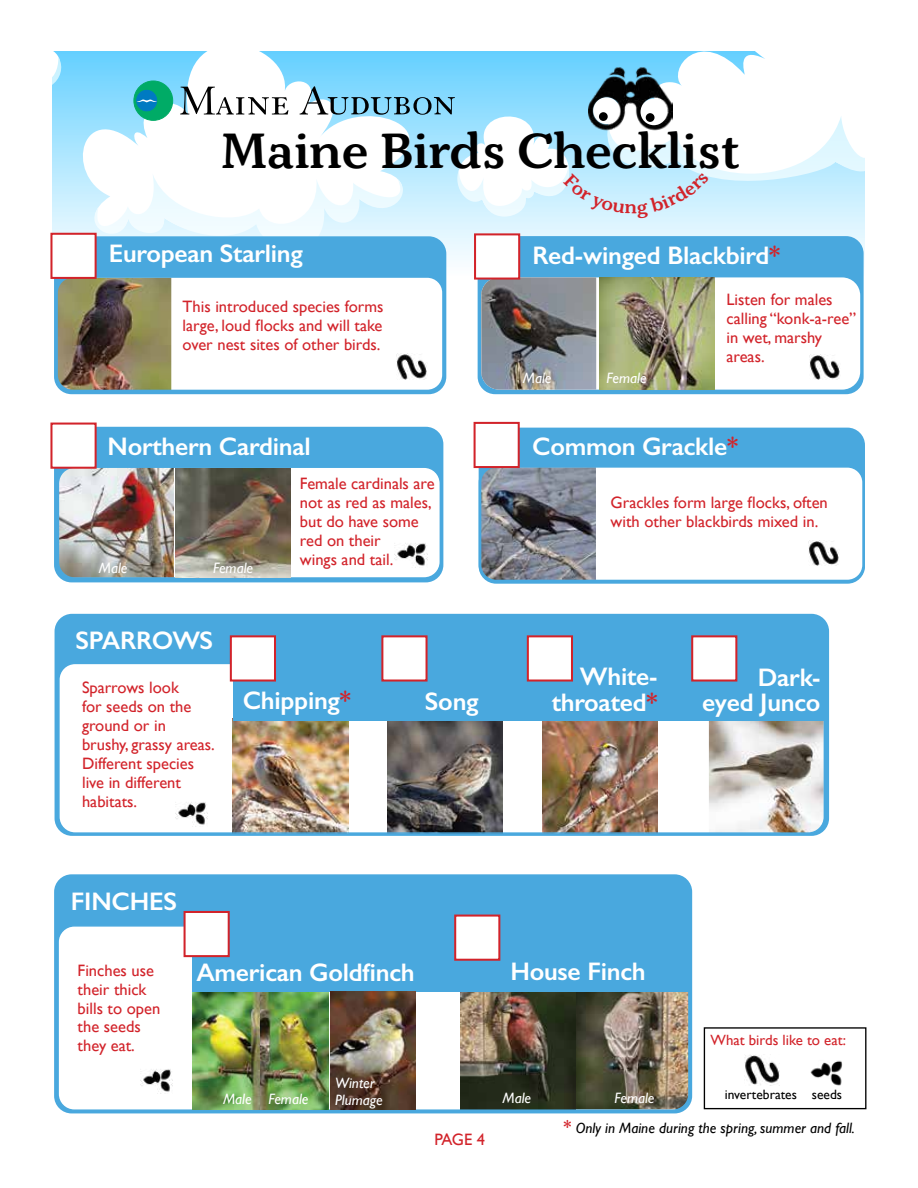
<style>
.page{position:relative;width:918px;height:1188px;background:#fff}
.page>*{position:absolute;margin:0;border:0;box-sizing:border-box;transform-origin:0 0}
.t1{font:600 49.95px "Kopius";letter-spacing:-.01em;color:#000}
.t2{font:600 25.5px/25.5px "Gill Sans";letter-spacing:-.01em;color:#fff;text-align:right}
.t3{font:600 25.5px "Gill Sans";letter-spacing:-.03em;color:#fff}
.t4{font:16.5px/18.9px "Gill Sans";color:#d2232a}
.t5{font:italic 15px/17.2px "Gill Sans";color:#fff}
.t6{font:italic 15px "Gill Sans";color:#000}
.t7{font:14.85px "Gill Sans";color:#d2232a}
.t8{font:13.5px "Gill Sans";color:#000}
.s1{color:#d2232a}
.s2{font-weight:600;font-size:18px;color:#d2232a}
</style>
<div class="page">
<div style="left:704px;top:1027px;width:162px;height:82px;border:1px solid #000"></div>
<img style="left:745px;top:1055px;width:35px;height:30px">
<img style="left:810px;top:1060px;width:33px;height:26px">
<div style="left:55px;top:428px;width:387px;height:153px;background:#49a8de;border-radius:16px"></div>
<div style="left:54px;top:427px;width:389px;height:155px;border:3px solid #49a8de;border-radius:16px"></div>
<div style="left:58px;top:467px;width:382px;height:111px;background:#fff;border-radius:16px"></div>
<img style="left:58px;top:469px;width:116px;height:109px">
<div style="left:58px;top:466px;width:383px;height:113px;border:2px solid #49a8de;border-radius:16px"></div>
<div style="left:50px;top:423px;width:47px;height:46px;background:#fff;border:2px solid #d2232a"></div>
<div style="left:55px;top:238px;width:390px;height:155px;background:#49a8de;border-radius:16px"></div>
<div style="left:57px;top:276px;width:387px;height:115px;background:#fff;border-radius:16px"></div>
<img style="left:57px;top:279px;width:114px;height:112px">
<div style="left:55px;top:275px;width:390px;height:117px;border:3px solid #49a8de;border-radius:16px"></div>
<div style="left:50px;top:233px;width:47px;height:46px;background:#fff;border:2px solid #d2232a"></div>
<img style="left:395px;top:543px;width:32px;height:23px">
<div style="left:480px;top:429px;width:384px;height:153px;background:#49a8de;border-radius:16px"></div>
<div style="left:479px;top:428px;width:386px;height:156px;border:3px solid #49a8de;border-radius:16px"></div>
<div style="left:480px;top:466px;width:384px;height:115px;background:#fff;border-radius:16px"></div>
<img style="left:480px;top:468px;width:116px;height:113px">
<div style="left:479px;top:465px;width:386px;height:117px;border:3px solid #49a8de;border-radius:16px"></div>
<div style="left:474px;top:422px;width:46px;height:46px;background:#fff;border:2px solid #d2232a"></div>
<img style="left:397px;top:353px;width:30px;height:27px">
<div style="left:56px;top:615px;width:772px;height:220px;background:#49a8de;border-radius:16px"></div>
<div style="left:55px;top:614px;width:774px;height:222px;border:3px solid #49a8de;border-radius:16px"></div>
<div style="left:59px;top:663px;width:765px;height:170px;background:#fff;border-radius:16px"></div>
<img style="left:387px;top:721px;width:116px;height:110px">
<img style="left:709px;top:721px;width:115px;height:112px">
<img style="left:542px;top:721px;width:116px;height:110px">
<img style="left:233px;top:721px;width:115px;height:110px">
<div style="left:58px;top:663px;width:767px;height:171px;border:2px solid #49a8de;border-radius:16px"></div>
<div style="left:233px;top:652px;width:591px;height:69px;background:#49a8de"></div>
<div style="left:230px;top:635px;width:46px;height:47px;background:#fff;border:2px solid #d2232a"></div>
<div style="left:381px;top:635px;width:47px;height:47px;background:#fff;border:2px solid #d2232a"></div>
<div style="left:527px;top:635px;width:46px;height:47px;background:#fff;border:2px solid #d2232a"></div>
<img style="left:175px;top:802px;width:33px;height:23px">
<div style="left:691px;top:635px;width:46px;height:47px;background:#fff;border:2px solid #d2232a"></div>
<div style="left:55px;top:876px;width:636px;height:236px;background:#49a8de;border-radius:16px"></div>
<div style="left:54px;top:874px;width:638px;height:239px;border:3px solid #49a8de;border-radius:16px"></div>
<div style="left:58px;top:926px;width:631px;height:184px;background:#fff;border-radius:16px"></div>
<img style="left:576px;top:992px;width:113px;height:117px">
<img style="left:460px;top:992px;width:116px;height:116px">
<div style="left:57px;top:925px;width:633px;height:186px;border:2px solid #49a8de;border-radius:16px"></div>
<div style="left:192px;top:899px;width:498px;height:93px;background:#49a8de"></div>
<div style="left:184px;top:911px;width:46px;height:46px;background:#fff;border:2px solid #d2232a"></div>
<div style="left:454px;top:915px;width:46px;height:46px;background:#fff;border:2px solid #d2232a"></div>
<img style="left:140px;top:1069px;width:33px;height:23px">
<img style="left:808px;top:540px;width:31px;height:26px">
<img style="left:193px;top:992px;width:136px;height:117px">
<img style="left:175px;top:468px;width:116px;height:109px">
<div style="left:479px;top:237px;width:383px;height:156px;background:#49a8de;border-radius:16px"></div>
<div style="left:478px;top:236px;width:386px;height:158px;border:3px solid #49a8de;border-radius:16px"></div>
<div style="left:481px;top:277px;width:379px;height:113px;background:#fff;border-radius:18px"></div>
<img style="left:481px;top:277px;width:115px;height:113px">
<img style="left:600px;top:277px;width:115px;height:113px">
<img style="left:810px;top:354px;width:30px;height:26px">
<img style="left:331px;top:992px;width:85px;height:118px">
<div style="left:516px;top:366px;width:43px;height:24px;background:#000;opacity:.55"></div>
<div style="left:474px;top:233px;width:46px;height:47px;background:#fff;border:2px solid #d2232a"></div>
<svg style="left:52px;top:51px;width:812px;height:213px"></svg>
<h1 class="t1" style="left:221px;top:119px;width:522px">Maine Birds Checklist</h1>
<h2 class="t2" style="left:109px;top:241px;width:196px">European Starling</h2>
<p class="t4" style="left:183px;top:297px;width:203px;text-align:justify">This introduced species forms large, loud flocks and will take over nest sites of other birds.</p>
<h2 class="t2" style="left:108px;top:433px;width:205px">Northern Cardinal</h2>
<p class="t5" style="left:99px;top:559px;width:30px">Male</p>
<p class="t5" style="left:213px;top:559px;width:42px">Female</p>
<h2 class="t3" style="left:75px;top:625px;width:139px">SPARROWS</h2>
<p class="t4" style="left:300px;top:474px;width:136px">Female cardinals are not as red as males, but do have some red on their<br>wings and tail.</p>
<p class="t4" style="left:82px;top:678px;width:134px">Sparrows look<br>for seeds on the ground or in brushy, grassy areas.<br>Different species live in different habitats.</p>
<h2 class="t2" style="left:243px;top:687px;width:110px">Chipping<span class="s1">*</span></h2>
<h2 class="t2" style="left:425px;top:689px;width:55px">Song</h2>
<h2 class="t2" style="left:71px;top:888px;width:108px">FINCHES</h2>
<h2 class="t2" style="left:533px;top:242px;width:249px">Red-winged Blackbird<span class="s1">*</span></h2>
<p class="t5" style="left:523px;top:369px;width:30px">Male</p>
<p class="t5" style="left:606px;top:369px;width:42px">Female</p>
<p class="t4" style="left:727px;top:290px;width:131px">Listen for males calling “konk-a-ree” in wet, marshy areas.</p>
<h2 class="t2" style="left:532px;top:434px;width:208px">Common Grackle<span class="s1">*</span></h2>
<p class="t4" style="left:611px;top:493px;width:219px">Grackles form large flocks, often with other blackbirds mixed in.</p>
<h2 class="t2" style="left:552px;top:664px;width:107px">White&shy;throated<span class="s1">*</span></h2>
<h2 class="t2" style="left:702px;top:664px;width:120px">Dark&shy;eyed Junco</h2>
<p class="t4" style="left:78px;top:960px;width:84px">Finches use their thick bills to open the seeds they eat.</p>
<h2 class="t2" style="left:196px;top:959px;width:220px">American Goldfinch</h2>
<h2 class="t2" style="left:510px;top:958px;width:137px">House Finch</h2>
<p class="t5" style="left:503px;top:1089px;width:30px">Male</p>
<p class="t5" style="left:614px;top:1089px;width:42px">Female</p>
<p class="t5" style="left:335px;top:1074px;width:49px">Winter<br>Plumage</p>
<p class="t5" style="left:223px;top:1091px;width:87px">Male Female</p>
<p class="t7" style="left:711px;top:1031px;width:137px">What birds like to eat:</p>
<p class="t8" style="left:725px;top:1086px;width:119px">invertebrates seeds</p>
<p class="t4" style="left:434px;top:1130px;width:52px">PAGE 4</p>
<p class="t6" style="left:563px;top:1120px;width:294px"><span class="s2">*</span> Only in Maine during the spring, summer and fall.</p>
</div>
